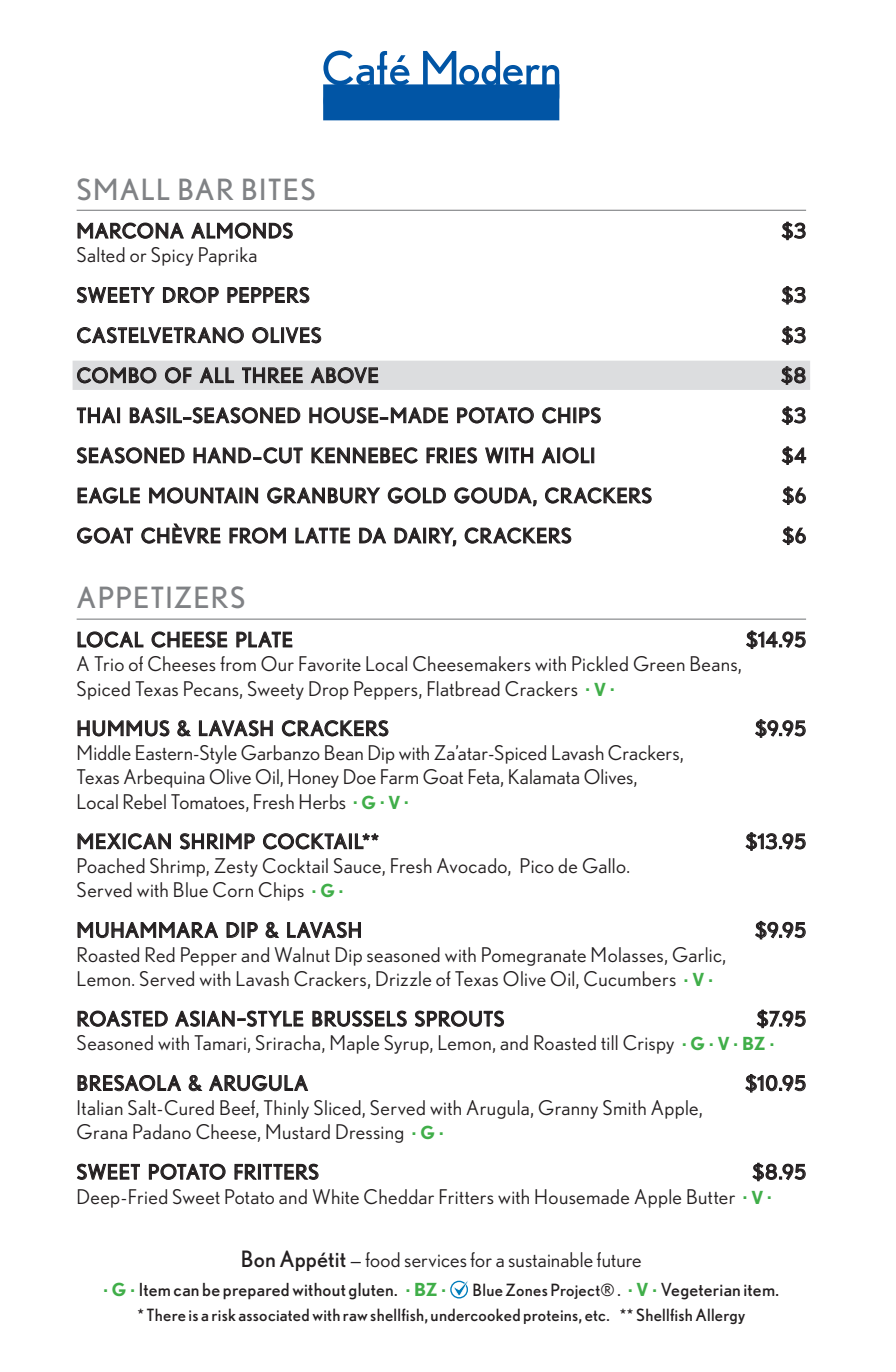
<style>
.page{position:relative;width:896px;height:1372px;background:#fff}
.page>*{position:absolute;margin:0;border:0;box-sizing:border-box;transform-origin:0 0}
.t1{font:29.25px "Nobel";letter-spacing:.045em;color:#808285}
.food_description{font:20.25px/24.3px "Nobel";letter-spacing:.015em;color:#231f20}
.food_title{font:20.25px "Nobel";letter-spacing:.035em;color:#231f20}
.text{font:20.25px "Nobel";letter-spacing:.005em;color:#231f20}
.fine_print{font:18px "Nobel";letter-spacing:.015em;color:#231f20}
.fine_print-2{font:16.88px "Nobel";letter-spacing:.015em;color:#231f20}
.s1{font-weight:700;font-size:18px;color:#40ae49}
.s2{font-size:22.5px}
.s3{font-weight:700;color:#40ae49}
.s4{font-size:18px}
</style>
<div class="page">
<hr style="left:77px;top:210px;width:729px;height:1px;background:#808285">
<div style="left:73px;top:360px;width:737px;height:30px;background:#dcdddf"></div>
<hr style="left:77px;top:618px;width:729px;height:1px;background:#808285">
<svg style="left:78px;top:223px;width:105px;height:15px"></svg>
<svg style="left:192px;top:223px;width:100px;height:15px"></svg>
<svg style="left:782px;top:222px;width:23px;height:18px"></svg>
<svg style="left:77px;top:287px;width:77px;height:16px"></svg>
<svg style="left:163px;top:287px;width:55px;height:16px"></svg>
<svg style="left:228px;top:287px;width:81px;height:16px"></svg>
<svg style="left:782px;top:286px;width:23px;height:18px"></svg>
<svg style="left:77px;top:327px;width:166px;height:16px"></svg>
<svg style="left:253px;top:327px;width:68px;height:16px"></svg>
<svg style="left:782px;top:326px;width:23px;height:18px"></svg>
<svg style="left:77px;top:367px;width:79px;height:16px"></svg>
<svg style="left:165px;top:367px;width:26px;height:16px"></svg>
<svg style="left:200px;top:368px;width:34px;height:14px"></svg>
<svg style="left:242px;top:368px;width:60px;height:15px"></svg>
<svg style="left:311px;top:367px;width:67px;height:16px"></svg>
<svg style="left:781px;top:366px;width:24px;height:18px"></svg>
<svg style="left:77px;top:408px;width:38px;height:15px"></svg>
<div style="left:117px;top:408px;width:3px;height:14px;border:1px solid #231f20"></div>
<svg style="left:130px;top:407px;width:170px;height:16px"></svg>
<svg style="left:310px;top:407px;width:137px;height:16px"></svg>
<svg style="left:457px;top:407px;width:76px;height:16px"></svg>
<svg style="left:542px;top:407px;width:28px;height:16px"></svg>
<svg style="left:579px;top:407px;width:21px;height:16px"></svg>
<svg style="left:782px;top:406px;width:23px;height:18px"></svg>
<svg style="left:77px;top:447px;width:107px;height:16px"></svg>
<svg style="left:194px;top:447px;width:108px;height:16px"></svg>
<svg style="left:312px;top:447px;width:105px;height:16px"></svg>
<svg style="left:427px;top:447px;width:49px;height:16px"></svg>
<svg style="left:485px;top:448px;width:47px;height:15px"></svg>
<svg style="left:542px;top:447px;width:51px;height:16px"></svg>
<svg style="left:782px;top:446px;width:23px;height:18px"></svg>
<svg style="left:78px;top:487px;width:62px;height:16px"></svg>
<svg style="left:150px;top:487px;width:108px;height:16px"></svg>
<svg style="left:267px;top:487px;width:112px;height:16px"></svg>
<svg style="left:388px;top:487px;width:57px;height:16px"></svg>
<svg style="left:454px;top:487px;width:82px;height:19px"></svg>
<svg style="left:545px;top:487px;width:106px;height:16px"></svg>
<svg style="left:782px;top:486px;width:23px;height:18px"></svg>
<svg style="left:77px;top:527px;width:56px;height:16px"></svg>
<svg style="left:142px;top:524px;width:78px;height:19px"></svg>
<svg style="left:230px;top:527px;width:55px;height:16px"></svg>
<svg style="left:296px;top:528px;width:53px;height:15px"></svg>
<svg style="left:359px;top:528px;width:26px;height:15px"></svg>
<svg style="left:395px;top:528px;width:61px;height:18px"></svg>
<svg style="left:465px;top:527px;width:106px;height:16px"></svg>
<svg style="left:782px;top:527px;width:23px;height:17px"></svg>
<svg style="left:78px;top:631px;width:65px;height:16px"></svg>
<svg style="left:152px;top:631px;width:75px;height:16px"></svg>
<svg style="left:237px;top:632px;width:55px;height:15px"></svg>
<svg style="left:746px;top:630px;width:59px;height:18px"></svg>
<svg style="left:78px;top:720px;width:91px;height:16px"></svg>
<svg style="left:178px;top:720px;width:12px;height:16px"></svg>
<svg style="left:199px;top:720px;width:73px;height:16px"></svg>
<svg style="left:282px;top:720px;width:106px;height:16px"></svg>
<svg style="left:755px;top:719px;width:50px;height:18px"></svg>
<svg style="left:78px;top:833px;width:92px;height:15px"></svg>
<svg style="left:180px;top:833px;width:38px;height:15px"></svg>
<div style="left:220px;top:833px;width:3px;height:15px;border:1px solid #231f20"></div>
<svg style="left:226px;top:833px;width:28px;height:15px"></svg>
<svg style="left:263px;top:833px;width:115px;height:15px"></svg>
<svg style="left:746px;top:832px;width:59px;height:18px"></svg>
<svg style="left:78px;top:922px;width:140px;height:15px"></svg>
<svg style="left:227px;top:922px;width:30px;height:15px"></svg>
<svg style="left:266px;top:922px;width:12px;height:15px"></svg>
<svg style="left:287px;top:922px;width:73px;height:15px"></svg>
<svg style="left:755px;top:921px;width:50px;height:17px"></svg>
<svg style="left:78px;top:1010px;width:89px;height:16px"></svg>
<svg style="left:175px;top:1010px;width:128px;height:16px"></svg>
<svg style="left:313px;top:1010px;width:93px;height:16px"></svg>
<svg style="left:415px;top:1010px;width:88px;height:16px"></svg>
<svg style="left:757px;top:1009px;width:48px;height:18px"></svg>
<svg style="left:78px;top:1075px;width:103px;height:15px"></svg>
<svg style="left:189px;top:1075px;width:12px;height:15px"></svg>
<svg style="left:209px;top:1075px;width:98px;height:15px"></svg>
<svg style="left:745px;top:1074px;width:60px;height:17px"></svg>
<svg style="left:77px;top:1163px;width:63px;height:16px"></svg>
<svg style="left:149px;top:1163px;width:76px;height:16px"></svg>
<svg style="left:235px;top:1163px;width:83px;height:16px"></svg>
<svg style="left:752px;top:1162px;width:53px;height:18px"></svg>
<div style="left:450px;top:1280px;width:18px;height:18px;border:1px solid #007dbb;border-radius:50%"></div>
<svg style="left:453px;top:1280px;width:15px;height:15px"></svg>
<svg style="left:323px;top:51px;width:236px;height:69px"></svg>
<p class="t1" style="left:77px;top:171px;width:240px">SMALL BAR BITES</p>
<p class="food_title" style="left:77px;top:218px;width:218px">MARCONA ALMONDS</p>
<p class="food_title" style="left:781px;top:218px;width:26px">$3</p>
<p class="food_description" style="left:77px;top:243px;width:182px">Salted or Spicy Paprika</p>
<p class="food_title" style="left:77px;top:283px;width:234px">SWEETY DROP PEPPERS</p>
<p class="food_title" style="left:781px;top:283px;width:26px">$3</p>
<p class="food_title" style="left:77px;top:323px;width:246px">CASTELVETRANO OLIVES</p>
<p class="food_title" style="left:781px;top:323px;width:26px">$3</p>
<p class="food_title" style="left:77px;top:363px;width:303px">COMBO OF ALL THREE ABOVE</p>
<p class="food_title" style="left:781px;top:363px;width:26px">$8</p>
<p class="food_title" style="left:77px;top:403px;width:526px">THAI BASIL–SEASONED HOUSE–MADE POTATO CHIPS</p>
<p class="food_title" style="left:781px;top:403px;width:26px">$3</p>
<p class="food_title" style="left:77px;top:443px;width:520px">SEASONED HAND–CUT KENNEBEC FRIES WITH AIOLI</p>
<p class="food_title" style="left:781px;top:443px;width:26px">$4</p>
<p class="food_title" style="left:77px;top:483px;width:576px">EAGLE MOUNTAIN GRANBURY GOLD GOUDA, CRACKERS</p>
<p class="food_title" style="left:782px;top:483px;width:25px">$6</p>
<p class="food_title" style="left:77px;top:523px;width:496px">GOAT CHÈVRE FROM LATTE DA DAIRY, CRACKERS</p>
<p class="food_title" style="left:782px;top:523px;width:25px">$6</p>
<p class="t1" style="left:77px;top:580px;width:170px">APPETIZERS</p>
<p class="food_title" style="left:77px;top:627px;width:218px">LOCAL CHEESE PLATE</p>
<p class="food_title" style="left:746px;top:627px;width:61px">$14.95</p>
<p class="food_description" style="left:77px;top:651px;width:666px">A Trio of Cheeses from Our Favorite Local Cheesemakers with Pickled Green Beans,<br>Spiced Texas Pecans, Sweety Drop Peppers, Flatbread Crackers <sup>.</sup> <span class="s1">V </span><sup>.</sup></p>
<p class="food_title" style="left:77px;top:716px;width:313px">HUMMUS &amp; LAVASH CRACKERS</p>
<p class="food_title" style="left:755px;top:716px;width:52px">$9.95</p>
<p class="food_description" style="left:77px;top:740px;width:608px">Middle Eastern-Style Garbanzo Bean Dip with Za’atar-Spiced Lavash Crackers,</p>
<p class="food_description" style="left:77px;top:764px;width:562px">Texas Arbequina Olive Oil, Honey Doe Farm Goat Feta, Kalamata Olives,</p>
<p class="food_description" style="left:77px;top:789px;width:333px">Local Rebel Tomatoes, Fresh Herbs <sup>.</sup> <span class="s1">G </span><sup>.</sup> <span class="s1">V </span><sup>.</sup></p>
<p class="food_title" style="left:77px;top:829px;width:304px">MEXICAN SHRIMP COCKTAIL**</p>
<p class="food_title" style="left:745px;top:829px;width:62px">$13.95</p>
<p class="food_description" style="left:77px;top:853px;width:555px">Poached Shrimp, Zesty Cocktail Sauce, Fresh Avocado, Pico de Gallo.</p>
<p class="food_description" style="left:77px;top:877px;width:268px">Served with Blue Corn Chips <sup>.</sup> <span class="s1">G </span><sup>.</sup></p>
<p class="food_title" style="left:77px;top:917px;width:287px">MUHAMMARA DIP &amp; LAVASH</p>
<p class="food_title" style="left:755px;top:917px;width:52px">$9.95</p>
<p class="food_description" style="left:77px;top:942px;width:651px">Roasted Red Pepper and Walnut Dip seasoned with Pomegranate Molasses, Garlic,<br>Lemon. Served with Lavash Crackers, Drizzle of Texas Olive Oil, Cucumbers <sup>.</sup> <span class="s1">V </span><sup>.</sup></p>
<p class="food_title" style="left:77px;top:1006px;width:429px">ROASTED ASIAN–STYLE BRUSSELS SPROUTS</p>
<p class="food_title" style="left:756px;top:1006px;width:51px">$7.95</p>
<p class="food_description" style="left:77px;top:1030px;width:699px">Seasoned with Tamari, Sriracha, Maple Syrup, Lemon, and Roasted till Crispy <sup>.</sup> <span class="s1">G </span><sup>.</sup> <span class="s1">V </span><sup>.</sup> <span class="s1">BZ </span><sup>.</sup></p>
<p class="food_title" style="left:77px;top:1070px;width:233px">BRESAOLA &amp; ARUGULA</p>
<p class="food_title" style="left:745px;top:1070px;width:62px">$10.95</p>
<p class="food_description" style="left:77px;top:1095px;width:627px">Italian Salt-Cured Beef, Thinly Sliced, Served with Arugula, Granny Smith Apple,</p>
<p class="food_description" style="left:77px;top:1119px;width:368px">Grana Padano Cheese, Mustard Dressing <sup>.</sup> <span class="s1">G </span><sup>.</sup></p>
<p class="food_title" style="left:77px;top:1159px;width:244px">SWEET POTATO FRITTERS</p>
<p class="food_title" style="left:752px;top:1159px;width:55px">$8.95</p>
<p class="food_description" style="left:77px;top:1183px;width:696px">Deep-Fried Sweet Potato and White Cheddar Fritters with Housemade Apple Butter <sup>.</sup> <span class="s1">V </span><sup>.</sup></p>
<p class="text" style="left:241px;top:1247px;width:402px"><span class="s2">Bon Appétit</span> — food services for a sustainable future</p>
<p class="fine_print" style="left:104px;top:1278px;width:344px"><sup>.</sup> <span class="s3">G </span><sup>.</sup> Item can be prepared without gluten. <sup>.</sup> <span class="s3">BZ </span><sup>.</sup></p>
<p class="fine_print-2" style="left:472px;top:1279px;width:308px">Blue Zones Project® . <sup>.</sup> <span class="s1">V </span><sup>.</sup> <span class="s4">Vegeterian item.</span></p>
<p class="fine_print-2" style="left:137px;top:1304px;width:609px">* There is a risk associated with raw shellfish, undercooked proteins, etc. ** Shellfish Allergy</p>
</div>
